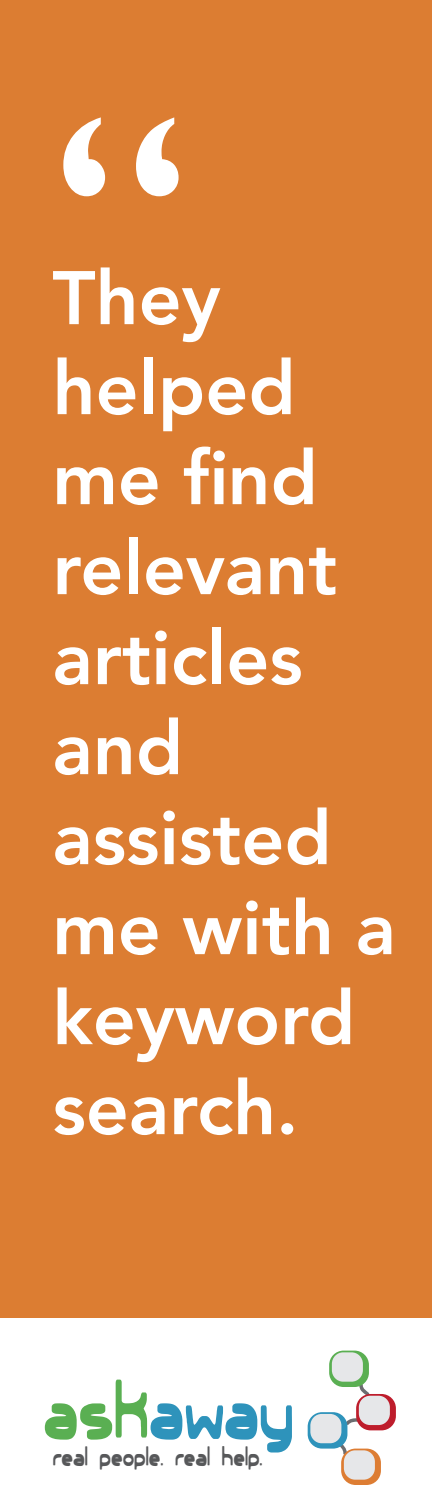
<style>
.page{position:relative;width:432px;height:1512px;background:#fff}
.page>*{position:absolute;margin:0;border:0;box-sizing:border-box;transform-origin:0 0}
.t1{font:326.4px "Gill Sans";color:#fff}
.t2{font:87px "Elsewhere BRK";color:#2e93bb}
.t3{font:800 75px/90px "Avenir";color:#fff}
.t4{font:29.1px "Elsewhere BRK";color:#57585a}
.s1{color:#5aaf52}
</style>
<div class="page">
<div style="left:0;top:0;width:432px;height:1318px;background:#dc7d32"></div>
<svg style="left:336px;top:1441px;width:11px;height:14px"></svg>
<svg style="left:345px;top:1418px;width:15px;height:8px"></svg>
<svg style="left:359px;top:1383px;width:11px;height:13px"></svg>
<div style="left:329px;top:1351px;width:40px;height:36px;background:#5aaf52;border-radius:14px"></div>
<div style="left:332px;top:1352px;width:31px;height:30px;background:#e6e7e9;border-radius:11px"></div>
<svg style="left:356px;top:1394px;width:40px;height:36px"></svg>
<div style="left:359px;top:1396px;width:31px;height:29px;background:#e6e7e9;border-radius:11px"></div>
<svg style="left:308px;top:1412px;width:39px;height:37px"></svg>
<div style="left:310px;top:1414px;width:31px;height:29px;background:#e6e7e9;border-radius:11px"></div>
<div style="left:341px;top:1449px;width:40px;height:36px;background:#dd7d33;border-radius:14px"></div>
<div style="left:344px;top:1450px;width:31px;height:30px;background:#e6e7e9;border-radius:11px"></div>
<p class="t1" style="left:53px;top:41px;width:141px">“</p>
<p class="t3" style="left:53px;top:253px;width:345px">They helped me find relevant articles and assisted me with a keyword search.</p>
<p class="t2" style="left:43px;top:1371px;width:252px"><span class="s1">ask</span>away</p>
<p class="t4" style="left:53px;top:1443px;width:212px">real people. real help.</p>
</div>
